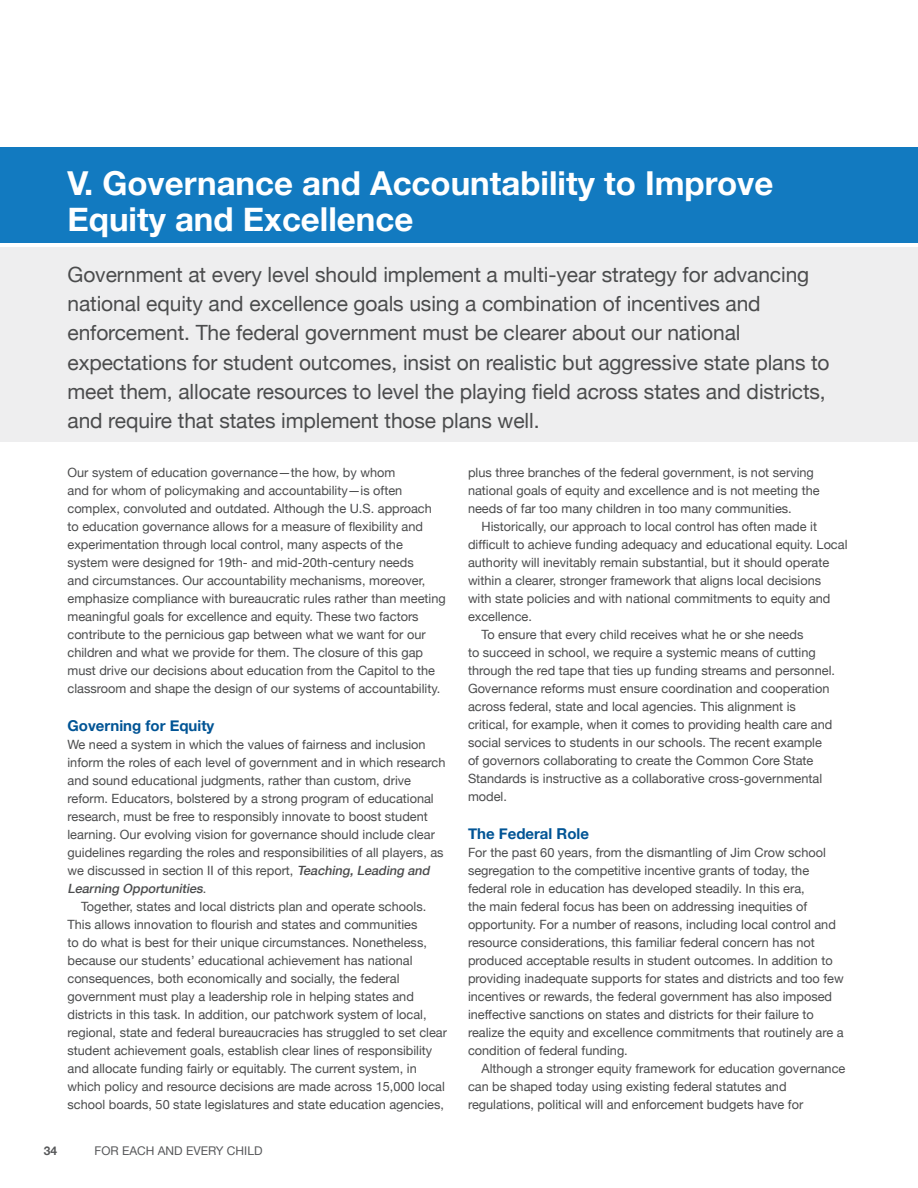
<style>
.page{position:relative;width:918px;height:1188px;background:#fff}
.page>*{position:absolute;margin:0;border:0;box-sizing:border-box;transform-origin:0 0}
.t1{font:700 33px/36px "Helvetica Neue";color:#fff}
.t2{font:21px/29.2px "Helvetica Neue";letter-spacing:-.005em;color:#4b4c4d}
.t3{font:700 15px "Helvetica Neue";color:#015495}
.t4{font:12.75px/18px "Helvetica Neue";color:#4b4c4d}
.t5{font:12px "Helvetica Neue";color:#57585a}
.t6{font:700 12px "Helvetica Neue";color:#57585a}
.s1{font-weight:500;font-style:italic}
</style>
<div class="page">
<div style="left:0;top:248px;width:918px;height:194px;background:#eeeeef"></div>
<div style="left:0;top:148px;width:918px;height:95px;background:#127ac0"></div>
<h1 class="t1" style="left:68px;top:166px;width:707px">V. Governance and Accountability to Improve<br>Equity and Excellence</h1>
<p class="t2" style="left:68px;top:261px;width:764px">Government at every level should implement a multi-year strategy for advancing national equity and excellence goals using a combination of incentives and enforcement. The federal government must be clearer about our national expectations for student outcomes, insist on realistic but aggressive state plans to meet them, allocate resources to level the playing field across states and districts, and require that states implement those plans well.</p>
<p class="t4" style="left:68px;top:464px;width:380px">Our system of education governance—the how, by whom<br>and for whom of policymaking and accountability—is often complex, convoluted and outdated. Although the U.S. approach to education governance allows for a measure of flexibility and experimentation through local control, many aspects of the system were designed for 19th- and mid-20th-century needs<br>and circumstances. Our accountability mechanisms, moreover, emphasize compliance with bureaucratic rules rather than meeting meaningful goals for excellence and equity. These two factors contribute to the pernicious gap between what we want for our children and what we provide for them. The closure of this gap must drive our decisions about education from the Capitol to the classroom and shape the design of our systems of accountability.</p>
<h2 class="t3" style="left:68px;top:713px;width:148px">Governing for Equity</h2>
<p class="t4" style="left:67px;top:736px;width:380px">We need a system in which the values of fairness and inclusion inform the roles of each level of government and in which research and sound educational judgments, rather than custom, drive reform. Educators, bolstered by a strong program of educational research, must be free to responsibly innovate to boost student learning. Our evolving vision for governance should include clear guidelines regarding the roles and responsibilities of all players, as we discussed in section II of this report, <span class="s1">Teaching,Leading and Learning Opportunities</span>.</p>
<p class="t4" style="left:68px;top:898px;width:381px;text-indent:14px">Together, states and local districts plan and operate schools.<br>This allows innovation to flourish and states and communities<br>to do what is best for their unique circumstances. Nonetheless, because our students’ educational achievement has national consequences, both economically and socially, the federal government must play a leadership role in helping states and districts in this task. In addition, our patchwork system of local, regional, state and federal bureaucracies has struggled to set clear student achievement goals, establish clear lines of responsibility and allocate funding fairly or equitably. The current system, in which policy and resource decisions are made across 15,000 local school boards, 50 state legislatures and state education agencies,</p>
<p class="t4" style="left:468px;top:464px;width:353px">plus three branches of the federal government, is not serving national goals of equity and excellence and is not meeting the needs of far too many children in too many communities.</p>
<p class="t4" style="left:468px;top:518px;width:381px;text-indent:14px">Historically, our approach to local control has often made it difficult to achieve funding adequacy and educational equity. Local authority will inevitably remain substantial, but it should operate within a clearer, stronger framework that aligns local decisions with state policies and with national commitments to equity and excellence.</p>
<p class="t4" style="left:468px;top:626px;width:369px;text-indent:14px">To ensure that every child receives what he or she needs<br>to succeed in school, we require a systemic means of cutting through the red tape that ties up funding streams and personnel.<br>Governance reforms must ensure coordination and cooperation across federal, state and local agencies. This alignment is critical, for example, when it comes to providing health care and social services to students in our schools. The recent example of governors collaborating to create the Common Core State Standards is instructive as a collaborative cross-governmental model.</p>
<h2 class="t3" style="left:468px;top:821px;width:123px">The Federal Role</h2>
<p class="t4" style="left:468px;top:844px;width:377px">For the past 60 years, from the dismantling of Jim Crow school segregation to the competitive incentive grants of today, the federal role in education has developed steadily. In this era,<br>the main federal focus has been on addressing inequities of opportunity. For a number of reasons, including local control and resource considerations, this familiar federal concern has not produced acceptable results in student outcomes. In addition to providing inadequate supports for states and districts and too few incentives or rewards, the federal government has also imposed ineffective sanctions on states and districts for their failure to realize the equity and excellence commitments that routinely are a condition of federal funding.</p>
<p class="t4" style="left:468px;top:1060px;width:379px;text-indent:14px">Although a stronger equity framework for education governance can be shaped today using existing federal statutes and regulations, political will and enforcement budgets have for</p>
<p class="t6" style="left:44px;top:1141px;width:15px">34</p>
<p class="t5" style="left:94px;top:1142px;width:169px">FOR EACH AND EVERY CHILD</p>
</div>
